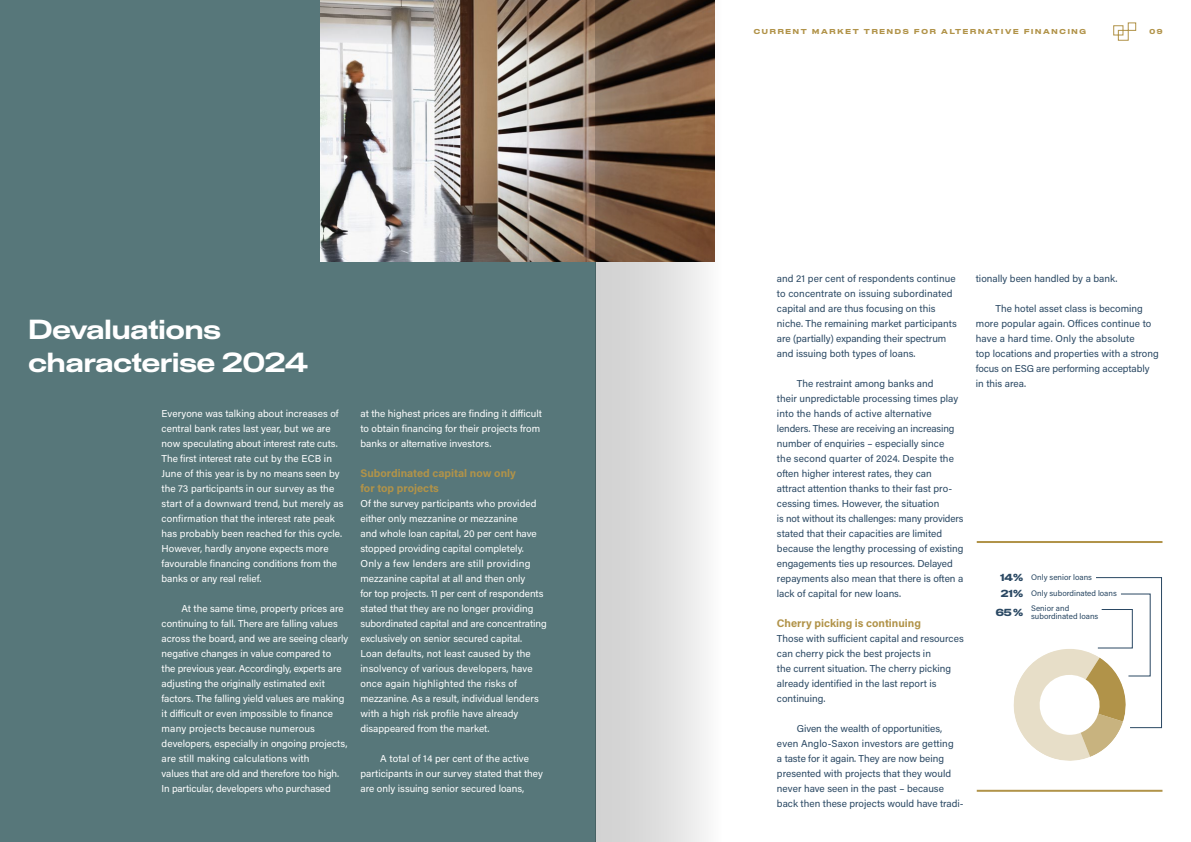
<style>
.page{position:relative;width:1191px;height:842px;background:#fff}
.page>*{position:absolute;margin:0;border:0;box-sizing:border-box;transform-origin:0 0}
.t1{font:600 27px/32.4px "Staff Wide";color:#fff}
.t2{font:700 11px/15px "Acumin Pro";color:#b19349}
.t3{font:10px/15px "Acumin Pro";color:#fff}
.t4{font:10px/15px "Acumin Pro";color:#2a4863}
.t5{font:700 10px "Staff Wide";color:#2a4863}
.t6{font:8px/15.8px "Acumin Pro";color:#2a4863}
.t7{font:700 7px "Staff Wide";letter-spacing:.25em;color:#b19349}
.s1{font-family:"Staff Wide";font-weight:700;font-size:10px}
</style>
<div class="page">
<svg style="left:1113px;top:22px;width:23px;height:19px"></svg>
<div style="left:0;top:0;width:595px;height:842px;background:#57777a"></div>
<img style="left:320px;top:0;width:275px;height:261px">
<hr style="left:976px;top:790px;width:186px;height:2px;background:#b19349">
<hr style="left:976px;top:541px;width:186px;height:2px;background:#b19349">
<svg style="left:1013px;top:577px;width:149px;height:184px"></svg>
<svg style="left:595px;top:0;width:120px;height:842px;background:#b6afa8"></svg>
<h1 class="t1" style="left:28px;top:313px;width:281px">Devaluations characterise 2024</h1>
<p class="t3" style="left:162px;top:405px;width:183px">Everyone was talking about increases of central bank rates last year, but we are now speculating about interest rate cuts.<br>The first interest rate cut by the ECB in June of this year is by no means seen by the 73 participants in our survey as the start of a downward trend, but merely as confirmation that the interest rate peak has probably been reached for this cycle.<br>However, hardly anyone expects more favourable financing conditions from the banks or any real relief.</p>
<p class="t3" style="left:162px;top:600px;width:188px;text-indent:20px">At the same time, property prices are continuing to fall. There are falling values across the board, and we are seeing clearly negative changes in value compared to<br>the previous year. Accordingly, experts are adjusting the originally estimated exit factors. The falling yield values are making it difficult or even impossible to finance many projects because numerous developers, especially in ongoing projects, are still making calculations with<br>values that are old and therefore too high.<br>In particular, developers who purchased</p>
<p class="t3" style="left:360px;top:405px;width:183px">at the highest prices are finding it difficult to obtain financing for their projects from banks or alternative investors.</p>
<p class="t2" style="left:360px;top:465px;width:157px">Subordinated capital now only for top projects</p>
<p class="t3" style="left:360px;top:495px;width:188px">Of the survey participants who provided either only mezzanine or mezzanine<br>and whole loan capital, 20 per cent have stopped providing capital completely.<br>Only a few lenders are still providing mezzanine capital at all and then only<br>for top projects. 11 per cent of respondents stated that they are no longer providing subordinated capital and are concentrating exclusively on senior secured capital.<br>Loan defaults, not least caused by the insolvency of various developers, have once again highlighted the risks of mezzanine. As a result, individual lenders with a high risk profile have already disappeared from the market.</p>
<p class="t3" style="left:360px;top:750px;width:184px;text-indent:20px">A total of 14 per cent of the active participants in our survey stated that they are only issuing senior secured loans,</p>
<p class="t7" style="left:753px;top:27px;width:334px">CURRENT MARKET TRENDS FOR ALTERNATIVE FINANCING</p>
<p class="t7" style="left:1149px;top:27px;width:15px">0 9</p>
<p class="t4" style="left:777px;top:270px;width:181px">and 21 per cent of respondents continue to concentrate on issuing subordinated capital and are thus focusing on this niche. The remaining market participants are (partially) expanding their spectrum and issuing both types of loans.</p>
<p class="t4" style="left:777px;top:375px;width:188px;text-indent:20px">The restraint among banks and<br>their unpredictable processing times play into the hands of active alternative lenders. These are receiving an increasing number of enquiries – especially since<br>the second quarter of 2024. Despite the often higher interest rates, they can<br>attract attention thanks to their fast pro&shy;cessing times. However, the situation<br>is not without its challenges: many providers stated that their capacities are limited because the lengthy processing of existing engagements ties up resources. Delayed repayments also mean that there is often a lack of capital for new loans.</p>
<p class="t2" style="left:777px;top:615px;width:145px">Cherry picking is continuing</p>
<p class="t4" style="left:777px;top:630px;width:188px">Those with sufficient capital and resources can cherry pick the best projects in<br>the current situation. The cherry picking already identified in the last report is continuing.</p>
<p class="t4" style="left:777px;top:720px;width:188px;text-indent:20px">Given the wealth of opportunities, even Anglo-Saxon investors are getting<br>a taste for it again. They are now being presented with projects that they would never have seen in the past – because back then these projects would have tradi-</p>
<p class="t4" style="left:975px;top:270px;width:143px">tionally been handled by a bank.</p>
<p class="t4" style="left:975px;top:300px;width:184px;text-indent:20px">The hotel asset class is becoming more popular again. Offices continue to have a hard time. Only the absolute<br>top locations and properties with a strong focus on ESG are performing acceptably in this area.</p>
<p class="t6" style="left:1000px;top:569px;width:118px"><span class="s1">14%</span> Only senior loans<br><span class="s1">21%</span> Only subordinated loans</p>
<p class="t5" style="left:995px;top:606px;width:29px">65%</p>
<p class="t6" style="left:1031px;top:604px;width:69px;line-height:8px">Senior and subordinated loans</p>
</div>
